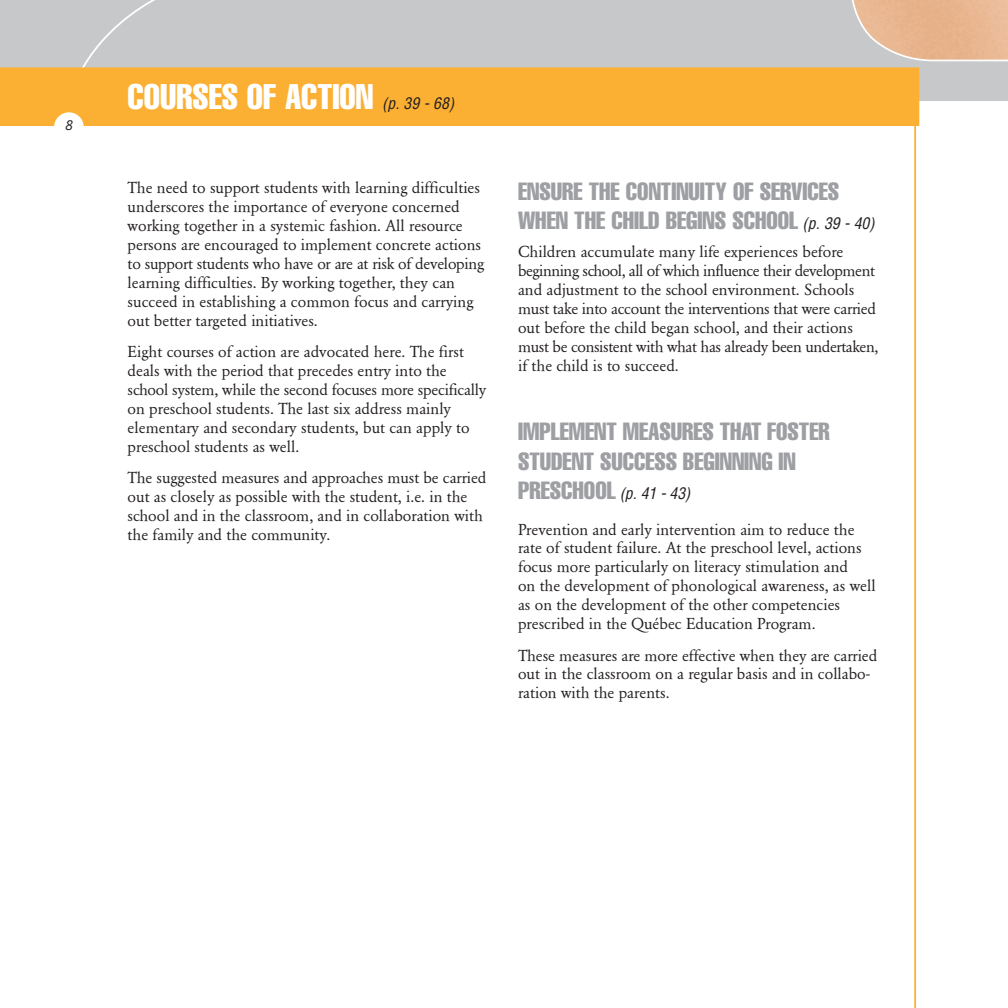
<style>
.page{position:relative;width:1008px;height:1008px;background:#fff}
.page>*{position:absolute;margin:0;border:0;box-sizing:border-box;transform-origin:0 0}
.t1{font:extra-condensed 35px "Helvetica";color:#fff}
.t2{font:extra-condensed 24.5px/29.4px "Helvetica";color:#9d9fa2}
.t3{font:15.75px/18.9px "Garamond BE";color:#231f20}
.t4{font:15.75px/18.9px "Garamond BE";letter-spacing:-.02em;color:#231f20}
.t5{font:italic 14.88px "Officina Sans";color:#231f20}
.s1{font-style:italic;font-stretch:condensed;font-size:15.75px;color:#231f20}
</style>
<div class="page">
<div style="left:0;top:0;width:1008px;height:101px;background:#c7c8ca"></div>
<svg style="left:82px;top:0;width:73px;height:67px"></svg>
<svg style="left:852px;top:0;width:156px;height:61px;background:#e5ba9a"></svg>
<div style="left:0;top:67px;width:919px;height:59px;background:#fbb033"></div>
<hr style="left:914px;top:74px;width:2px;height:934px;background:#fbb033">
<div style="left:54px;top:112px;width:30px;height:30px;background:#fff;border-radius:50%"></div>
<p class="t5" style="left:65px;top:120px;width:9px">8</p>
<h1 class="t1" style="left:128px;top:84px;width:328px">COURSES OF ACTION <span class="s1">(p. 39 - 68)</span></h1>
<p class="t3" style="left:128px;top:180px;width:358px">The need to support students with learning difficulties underscores the importance of everyone concerned working together in a systemic fashion. All resource persons are encouraged to implement concrete actions to support students who have or are at risk of developing learning difficulties. By working together, they can succeed in establishing a common focus and carrying out better targeted initiatives.</p>
<p class="t3" style="left:128px;top:344px;width:360px">Eight courses of action are advocated here. The first deals with the period that precedes entry into the school system, while the second focuses more specifically on preschool students. The last six address mainly elementary and secondary students, but can apply to preschool students as well.</p>
<p class="t3" style="left:128px;top:470px;width:360px">The suggested measures and approaches must be carried out as closely as possible with the student, i.e. in the school and in the classroom, and in collaboration with the family and the community.</p>
<h2 class="t2" style="left:518px;top:178px;width:358px">ENSURE THE CONTINUITY OF SERVICES<br>WHEN THE CHILD BEGINS SCHOOL <span class="s1">(p. 39 - 40)</span></h2>
<p class="t4" style="left:518px;top:244px;width:362px">Children accumulate many life experiences before beginning school, all of which influence their development and adjustment to the school environment. Schools must take into account the interventions that were carried out before the child began school, and their actions must be consistent with what has already been undertaken, if the child is to succeed.</p>
<h2 class="t2" style="left:518px;top:419px;width:313px">IMPLEMENT MEASURES THAT FOSTER<br>STUDENT SUCCESS BEGINNING IN<br>PRESCHOOL <span class="s1">(p. 41 - 43)</span></h2>
<p class="t3" style="left:518px;top:521px;width:359px">Prevention and early intervention aim to reduce the rate of student failure. At the preschool level, actions focus more particularly on literacy stimulation and<br>on the development of phonological awareness, as well as on the development of the other competencies prescribed in the Québec Education Program.</p>
<p class="t3" style="left:518px;top:647px;width:361px">These measures are more effective when they are carried out in the classroom on a regular basis and in collabo&shy;ration with the parents.</p>
</div>
